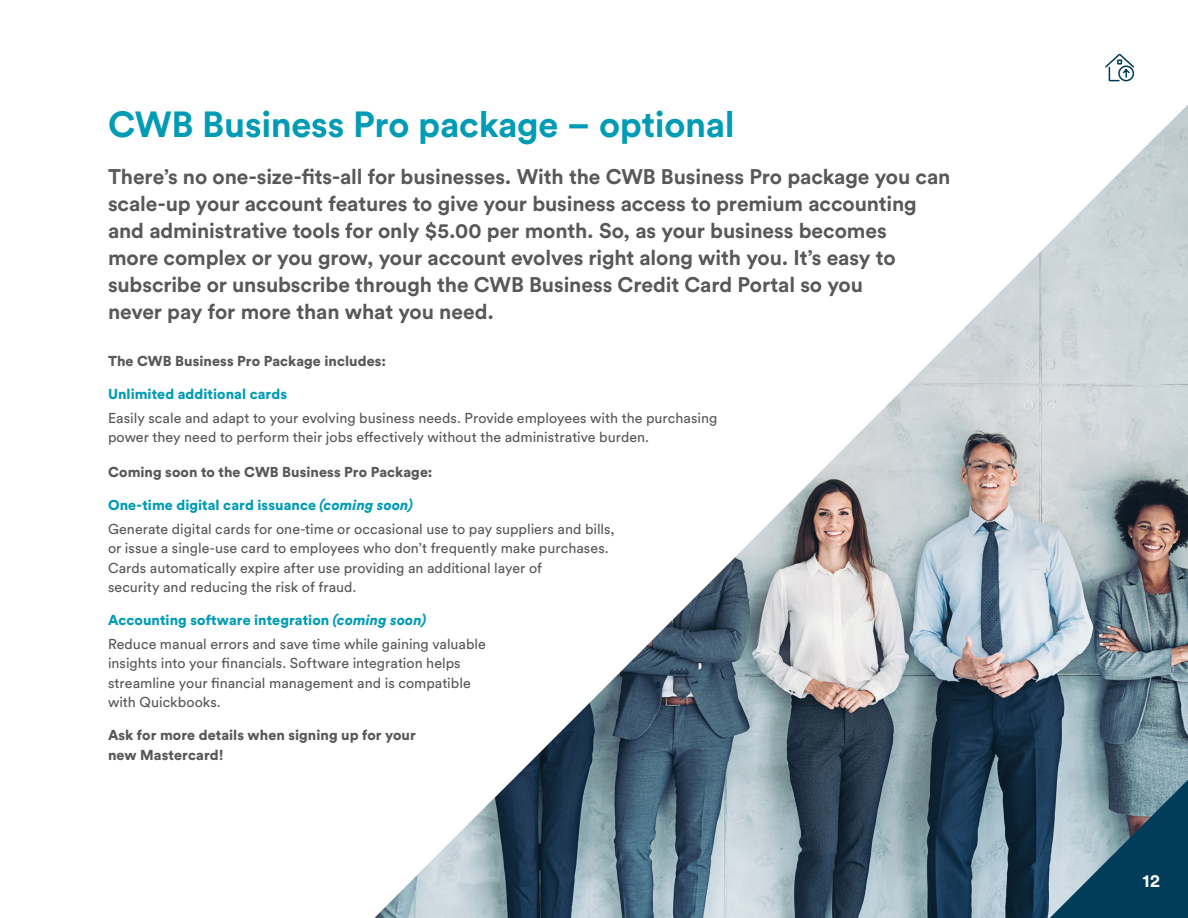
<style>
.page{position:relative;width:1188px;height:918px;background:#fff}
.page>*{position:absolute;margin:0;border:0;box-sizing:border-box;transform-origin:0 0}
.t1{font:700 36px "Circular Std";letter-spacing:-.01em;color:#009bb4}
._1st_sentence_bold{font:700 21px/27px "Circular Std";letter-spacing:-.005em;color:#57585a}
.t2{font:700 18px "Circular Std";color:#fff}
.CWB_Body_Copy{font:14.25px/19.5px "Circular Std";color:#57585a}
.Body_Copy_Header{font:14.25px/19.5px "Circular Std";color:#57585a}
.Body_Copy_Header-2{font:900 14.25px "Circular Std";letter-spacing:.005em;color:#009bb4}
.CWB_Body_Copy-2{font:900 14.25px/19.5px "Circular Std";letter-spacing:.005em;color:#57585a}
.Body_Copy_Header-3{font:900 14.25px "Circular Std";letter-spacing:.005em;color:#57585a}
.s1{font-style:italic}
</style>
<div class="page">
<img style="left:374px;top:127px;width:814px;height:791px">
<svg style="left:1050px;top:780px;width:138px;height:138px;background:#4d7488"></svg>
<svg style="left:1105px;top:53px;width:30px;height:29px"></svg>
<h1 class="t1" style="left:108px;top:101px;width:628px">CWB Business Pro package – optional</h1>
<p class="_1st_sentence_bold" style="left:108px;top:163px;width:844px">There’s no one-size-fits-all for businesses. With the CWB Business Pro package you can scale-up your account features to give your business access to premium accounting and administrative tools for only $5.00 per month. So, as your business becomes<br>more complex or you grow, your account evolves right along with you. It’s easy to subscribe or unsubscribe through the CWB Business Credit Card Portal so you<br>never pay for more than what you need.</p>
<p class="CWB_Body_Copy-2" style="left:108px;top:351px;width:280px">The CWB Business Pro Package includes:</p>
<p class="Body_Copy_Header-2" style="left:108px;top:384px;width:181px">Unlimited additional cards</p>
<p class="Body_Copy_Header" style="left:108px;top:408px;width:611px">Easily scale and adapt to your evolving business needs. Provide employees with the purchasing power they need to perform their jobs effectively without the administrative burden.</p>
<p class="Body_Copy_Header-3" style="left:108px;top:462px;width:326px">Coming soon to the CWB Business Pro Package:</p>
<p class="Body_Copy_Header-2" style="left:108px;top:495px;width:307px">One-time digital card issuance <span class="s1">(coming soon)</span></p>
<p class="CWB_Body_Copy" style="left:108px;top:519px;width:508px">Generate digital cards for one-time or occasional use to pay suppliers and bills, or issue a single-use card to employees who don’t frequently make purchases.<br>Cards automatically expire after use providing an additional layer of<br>security and reducing the risk of fraud.</p>
<p class="Body_Copy_Header-2" style="left:108px;top:611px;width:320px">Accounting software integration <span class="s1">(coming soon)</span></p>
<p class="CWB_Body_Copy" style="left:108px;top:634px;width:379px">Reduce manual errors and save time while gaining valuable insights into your financials. Software integration helps streamline your financial management and is compatible with Quickbooks.</p>
<p class="CWB_Body_Copy-2" style="left:108px;top:725px;width:309px">Ask for more details when signing up for your new Mastercard!</p>
<p class="t2" style="left:1143px;top:869px;width:19px">12</p>
</div>
